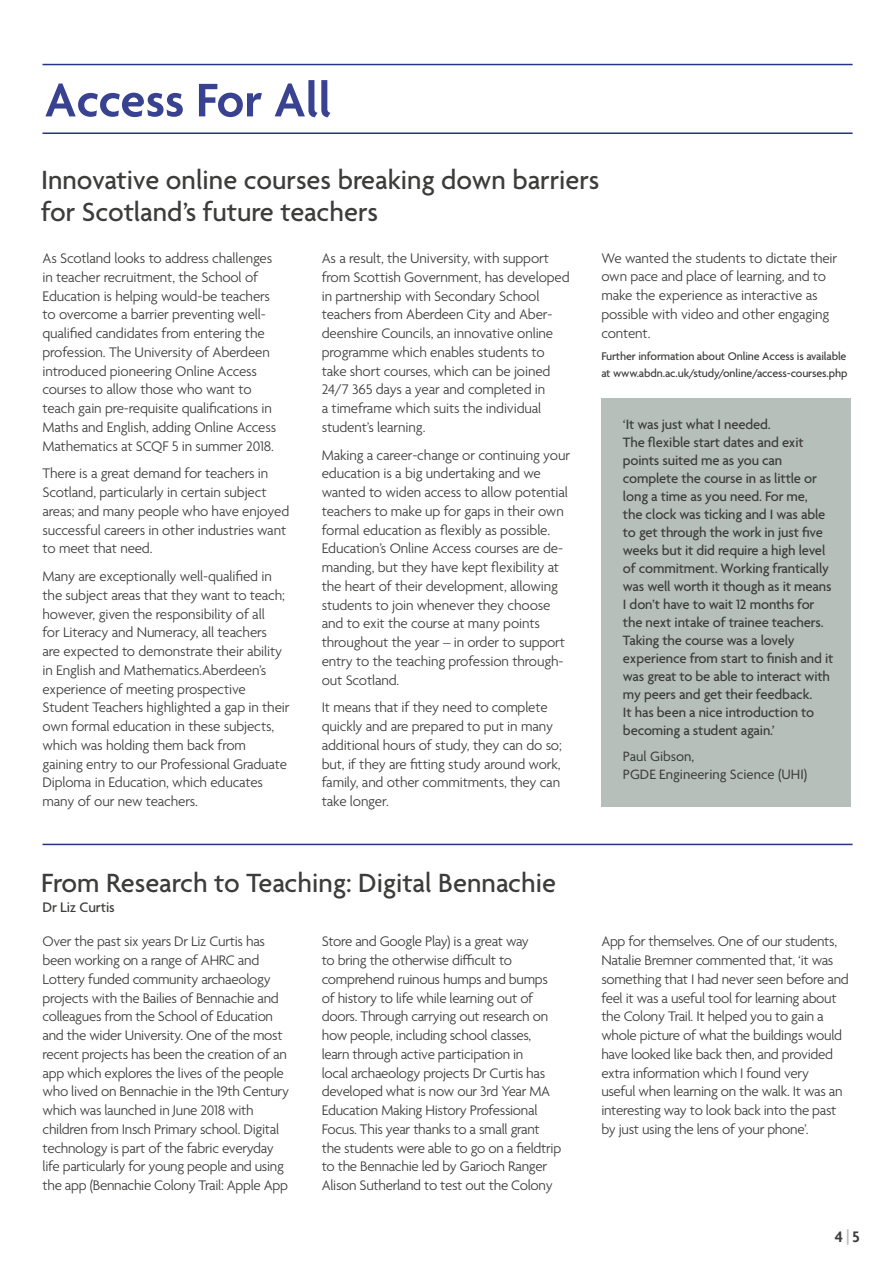
<style>
.page{position:relative;width:893px;height:1263px;background:#fff}
.page>*{position:absolute;margin:0;border:0;box-sizing:border-box;transform-origin:0 0}
.t1{font:600 51px "Agenda";color:#394291}
.t2{font:500 28.5px/31.5px "Agenda";color:#3c3c3b}
.t3{font:600 16.5px "Agenda";color:#3c3c3b}
.t4{font:300 15px/18.8px "Agenda";letter-spacing:-.015em;color:#3c3c3b}
.t5{font:500 15px "Agenda";letter-spacing:-.01em;color:#3c3c3b}
.t6{font:500 14.7px/18px "Agenda";letter-spacing:-.01em;color:#3c3c3b}
.t7{font:14.7px/18px "Agenda";color:#3c3c3b}
.t8{font:500 12px/16.5px "Agenda";letter-spacing:-.01em;color:#3c3c3b}
.s1{color:#b6bfba}
</style>
<div class="page">
<hr style="left:43px;top:132px;width:810px;height:2px;background:#243588">
<hr style="left:43px;top:64px;width:810px;height:1px;background:#243588">
<hr style="left:43px;top:844px;width:810px;height:1px;background:#243588">
<div style="left:601px;top:399px;width:249px;height:408px;background:#b6bfba"></div>
<h1 class="t1" style="left:45px;top:73px;width:288px">Access For All</h1>
<h2 class="t2" style="left:41px;top:166px;width:560px">Innovative online courses breaking down barriers for Scotland’s future teachers</h2>
<p class="t4" style="left:43px;top:250px;width:235px">As Scotland looks to address challenges in teacher recruitment, the School of Education is helping would-be teachers to overcome a barrier preventing well&shy;qualified candidates from entering the profession. The University of Aberdeen introduced pioneering Online Access courses to allow those who want to teach gain pre-requisite qualifications in Maths and English, adding Online Access Mathematics at SCQF 5 in summer 2018.</p>
<p class="t4" style="left:43px;top:465px;width:248px">There is a great demand for teachers in Scotland, particularly in certain subject areas; and many people who have enjoyed successful careers in other industries want to meet that need.</p>
<p class="t4" style="left:43px;top:568px;width:248px">Many are exceptionally well-qualified in the subject areas that they want to teach; however, given the responsibility of all<br>for Literacy and Numeracy, all teachers<br>are expected to demonstrate their ability in English and Mathematics.Aberdeen’s experience of meeting prospective Student Teachers highlighted a gap in their own formal education in these subjects, which was holding them back from gaining entry to our Professional Graduate Diploma in Education, which educates many of our new teachers.</p>
<p class="t4" style="left:322px;top:250px;width:249px">As a result, the University, with support from Scottish Government, has developed in partnership with Secondary School teachers from Aberdeen City and Aber&shy;deenshire Councils, an innovative online programme which enables students to take short courses, which can be joined 24/7 365 days a year and completed in<br>a timeframe which suits the individual student’s learning.</p>
<p class="t4" style="left:322px;top:446px;width:250px">Making a career-change or continuing your education is a big undertaking and we wanted to widen access to allow potential teachers to make up for gaps in their own formal education as flexibly as possible.<br>Education’s Online Access courses are de&shy;manding, but they have kept flexibility at the heart of their development, allowing students to join whenever they choose and to exit the course at many points throughout the year – in order to support entry to the teaching profession through&shy;out Scotland.</p>
<p class="t4" style="left:322px;top:699px;width:242px">It means that if they need to complete quickly and are prepared to put in many additional hours of study, they can do so; but, if they are fitting study around work, family, and other commitments, they can take longer.</p>
<h2 class="t2" style="left:41px;top:869px;width:516px">From Research to Teaching: Digital Bennachie</h2>
<p class="t5" style="left:43px;top:899px;width:74px">Dr Liz Curtis</p>
<p class="t4" style="left:601px;top:249px;width:237px">We wanted the students to dictate their own pace and place of learning, and to make the experience as interactive as possible with video and other engaging content.</p>
<p class="t8" style="left:601px;top:349px;width:248px">Further information about Online Access is available at www.abdn.ac.uk/study/online/access-courses.php</p>
<p class="t6" style="left:623px;top:416px;width:212px">‘It was just what I needed.<br>The flexible start dates and exit points suited me as you can complete the course in as little or long a time as you need. For me,<br>the clock was ticking and I was able to get through the work in just five weeks but it did require a high level of commitment. Working frantically was well worth it though as it means<br>I don’t have to wait 12 months for the next intake of trainee teachers.<br>Taking the course was a lovely experience from start to finish and it was great to be able to interact with my peers and get their feedback.<br>It has been a nice introduction to becoming a student again.’</p>
<p class="t7" style="left:623px;top:748px;width:186px">Paul Gibson,<br>PGDE Engineering Science (UHI)</p>
<p class="t4" style="left:43px;top:933px;width:248px">Over the past six years Dr Liz Curtis has been working on a range of AHRC and Lottery funded community archaeology projects with the Bailies of Bennachie and colleagues from the School of Education and the wider University. One of the most recent projects has been the creation of an app which explores the lives of the people who lived on Bennachie in the 19th Century which was launched in June 2018 with children from Insch Primary school. Digital technology is part of the fabric everyday life particularly for young people and using the app (Bennachie Colony Trail: Apple App</p>
<p class="t4" style="left:322px;top:933px;width:241px">Store and Google Play) is a great way<br>to bring the otherwise difficult to comprehend ruinous humps and bumps of history to life while learning out of doors. Through carrying out research on how people, including school classes, learn through active participation in<br>local archaeology projects Dr Curtis has developed what is now our 3rd Year MA Education Making History Professional Focus. This year thanks to a small grant the students were able to go on a fieldtrip to the Bennachie led by Garioch Ranger Alison Sutherland to test out the Colony</p>
<p class="t4" style="left:601px;top:933px;width:249px">App for themselves. One of our students, Natalie Bremner commented that, ‘it was something that I had never seen before and feel it was a useful tool for learning about the Colony Trail. It helped you to gain a whole picture of what the buildings would have looked like back then, and provided extra information which I found very<br>useful when learning on the walk. It was an interesting way to look back into the past by just using the lens of your phone’.</p>
<p class="t3" style="left:835px;top:1227px;width:26px">4 <span class="s1">|</span> 5</p>
</div>
